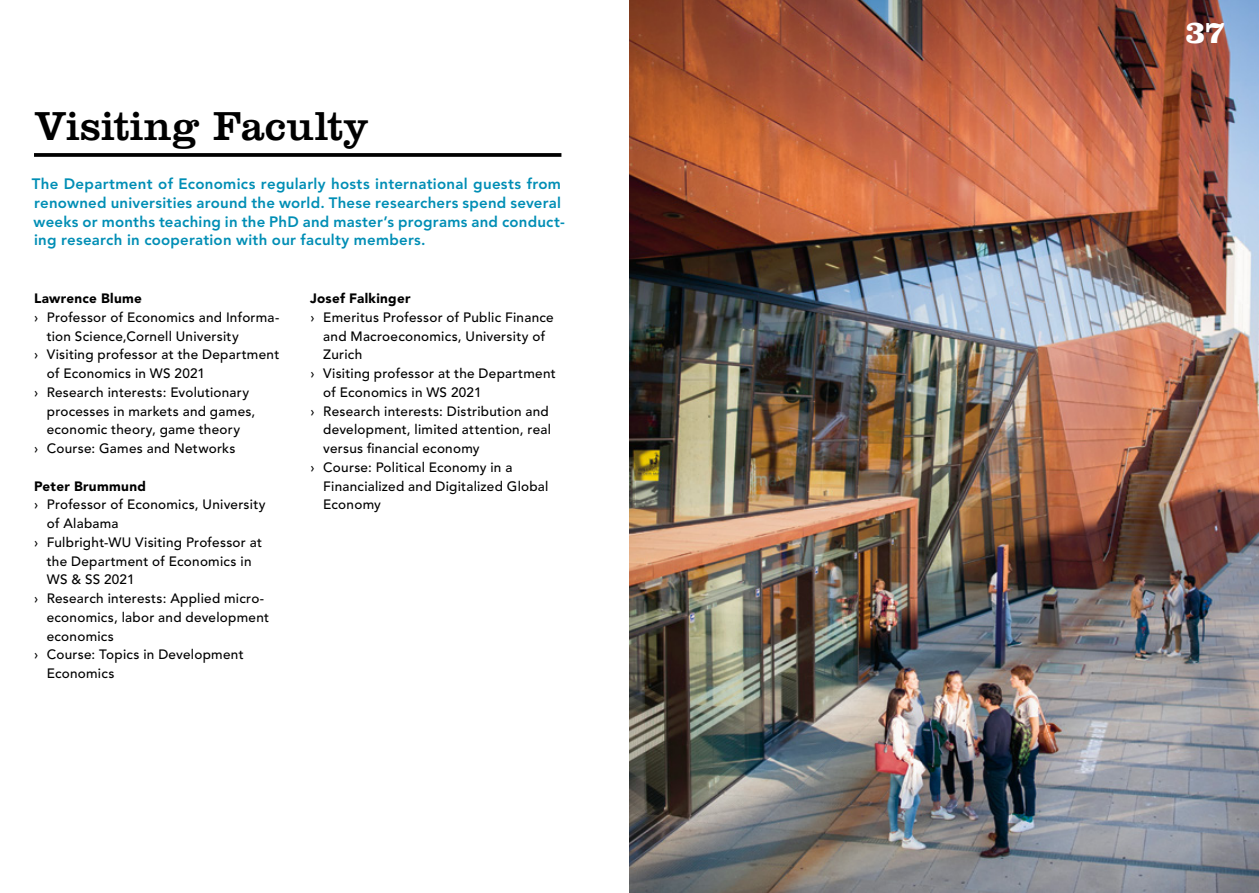
<style>
.page{position:relative;width:1259px;height:893px;background:#fff}
.page>*{position:absolute;margin:0;border:0;box-sizing:border-box;transform-origin:0 0}
.t1{font:42px "Clarendon LT Std";letter-spacing:-.005em;color:#000}
.t2{font:700 33px "Clarendon LT Std";color:#fff}
.t3{font:800 15px/18.8px "Avenir LT Std";letter-spacing:.015em;color:#008eb5}
.t4{font:500 13.5px "Avenir LT Std";letter-spacing:.02em;color:#000}
.t5{font:900 13.5px "Avenir LT Std";letter-spacing:.02em;color:#000}
</style>
<div class="page">
<img style="left:629px;top:0;width:630px;height:893px">
<svg style="left:34px;top:153px;width:527px;height:4px;background:#0f0f0f"></svg>
<h1 class="t1" style="left:34px;top:102px;width:336px">Visiting Faculty</h1>
<p class="t3" style="left:32px;top:175px;width:534px">The Department of Economics regularly hosts international guests from renowned universities around the world. These researchers spend several weeks or months teaching in the PhD and master’s programs and conduct&shy;ing research in cooperation with our faculty members.</p>
<p class="t5" style="left:34px;top:290px;width:109px">Lawrence Blume</p>
<p class="t4" style="left:34px;top:309px;width:247px">› Professor of Economics and Informa-</p>
<p class="t4" style="left:47px;top:328px;width:193px">tion Science,Cornell University</p>
<p class="t4" style="left:34px;top:347px;width:247px">› Visiting professor at the Department</p>
<p class="t4" style="left:47px;top:366px;width:160px">of Economics in WS 2021</p>
<p class="t4" style="left:34px;top:384px;width:217px">› Research interests: Evolutionary</p>
<p class="t4" style="left:47px;top:403px;width:210px">processes in markets and games,</p>
<p class="t4" style="left:47px;top:422px;width:195px">economic theory, game theory</p>
<p class="t4" style="left:34px;top:441px;width:203px">› Course: Games and Networks</p>
<p class="t5" style="left:34px;top:478px;width:113px">Peter Brummund</p>
<p class="t4" style="left:34px;top:497px;width:233px">› Professor of Economics, University</p>
<p class="t4" style="left:47px;top:516px;width:73px">of Alabama</p>
<p class="t4" style="left:34px;top:534px;width:230px">› Fulbright-WU Visiting Professor at</p>
<p class="t4" style="left:47px;top:553px;width:206px">the Department of Economics in</p>
<p class="t4" style="left:47px;top:572px;width:89px">WS &amp; SS 2021</p>
<p class="t4" style="left:34px;top:591px;width:232px">› Research interests: Applied micro-</p>
<p class="t4" style="left:47px;top:609px;width:224px">economics, labor and development</p>
<p class="t4" style="left:47px;top:628px;width:69px">economics</p>
<p class="t4" style="left:34px;top:647px;width:211px">› Course: Topics in Development</p>
<p class="t4" style="left:47px;top:666px;width:69px">Economics</p>
<p class="t5" style="left:310px;top:290px;width:102px">Josef Falkinger</p>
<p class="t4" style="left:310px;top:309px;width:245px">› Emeritus Professor of Public Finance</p>
<p class="t4" style="left:323px;top:328px;width:223px">and Macroeconomics, University of</p>
<p class="t4" style="left:323px;top:347px;width:40px">Zurich</p>
<p class="t4" style="left:310px;top:366px;width:247px">› Visiting professor at the Department</p>
<p class="t4" style="left:323px;top:384px;width:160px">of Economics in WS 2021</p>
<p class="t4" style="left:310px;top:403px;width:240px">› Research interests: Distribution and</p>
<p class="t4" style="left:323px;top:422px;width:229px">development, limited attention, real</p>
<p class="t4" style="left:323px;top:441px;width:158px">versus financial economy</p>
<p class="t4" style="left:310px;top:459px;width:203px">› Course: Political Economy in a</p>
<p class="t4" style="left:323px;top:478px;width:227px">Financialized and Digitalized Global</p>
<p class="t4" style="left:323px;top:497px;width:59px">Economy</p>
<h2 class="t2" style="left:1185px;top:12px;width:41px">37</h2>
</div>
